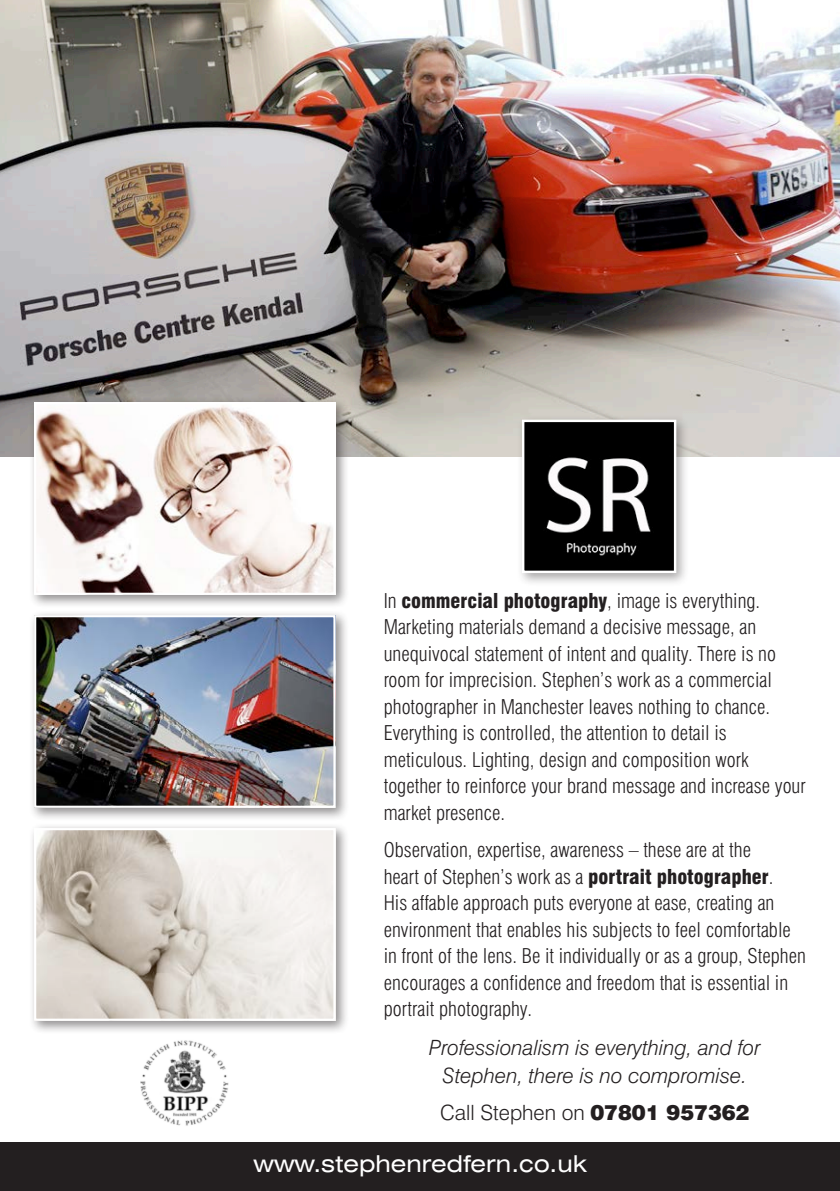
<style>
.page{position:relative;width:840px;height:1191px;background:#fff}
.page>*{position:absolute;margin:0;border:0;box-sizing:border-box;transform-origin:0 0}
.t1{font:expanded 23.2px "Swiss 721 BT";color:#fff}
.t2{font:italic 300 21px/27.6px "Swiss 721 BT";color:#231f20;text-align:center}
.t3{font:300 21px "Swiss 721 BT";color:#231f20}
.t4{font:300 condensed 20px/26.4px "Swiss 721 BT";color:#231f20}
.s1{font-weight:900}
</style>
<div class="page">
<img style="left:0;top:0;width:839px;height:456px">
<div style="left:29px;top:610px;width:320px;height:211px;background:#231f20;opacity:.5"></div>
<img style="left:37px;top:618px;width:295px;height:187px">
<div style="left:34px;top:615px;width:301px;height:193px;border:2px solid #fff"></div>
<div style="left:29px;top:823px;width:320px;height:211px;background:#231f20;opacity:.5"></div>
<img style="left:37px;top:831px;width:295px;height:186px">
<div style="left:34px;top:828px;width:301px;height:192px;border:2px solid #fff"></div>
<div style="left:29px;top:397px;width:320px;height:211px;background:#231f20;opacity:.5"></div>
<img style="left:37px;top:405px;width:295px;height:187px">
<div style="left:34px;top:402px;width:301px;height:193px;border:2px solid #fff"></div>
<div style="left:0;top:1142px;width:839px;height:49px;background:#231f20"></div>
<img style="left:140px;top:1040px;width:89px;height:86px">
<div style="left:516px;top:414px;width:173px;height:173px;background:#231f20;opacity:.4"></div>
<svg style="left:520px;top:418px;width:157px;height:156px"></svg>
<p class="t4" style="left:383px;top:587px;width:423px">In <span class="s1">commercial photography</span>, image is everything.<br>Marketing materials demand a decisive message, an unequivocal statement of intent and quality. There is no room for imprecision. Stephen’s work as a commercial photographer in Manchester leaves nothing to chance.<br>Everything is controlled, the attention to detail is meticulous. Lighting, design and composition work together to reinforce your brand message and increase your market presence.</p>
<p class="t4" style="left:383px;top:836px;width:423px">Observation, expertise, awareness – these are at the<br>heart of Stephen’s work as a <span class="s1">portrait photographer</span>.<br>His affable approach puts everyone at ease, creating an environment that enables his subjects to feel comfortable in front of the lens. Be it individually or as a group, Stephen encourages a confidence and freedom that is essential in portrait photography.</p>
<p class="t2" style="left:429px;top:1033px;width:333px">Professionalism is everything, and for<br>Stephen, there is no compromise.</p>
<p class="t3" style="left:440px;top:1099px;width:311px">Call Stephen on <span class="s1">07801 957362</span></p>
<p class="t1" style="left:253px;top:1150px;width:334px">www.stephenredfern.co.uk</p>
</div>
